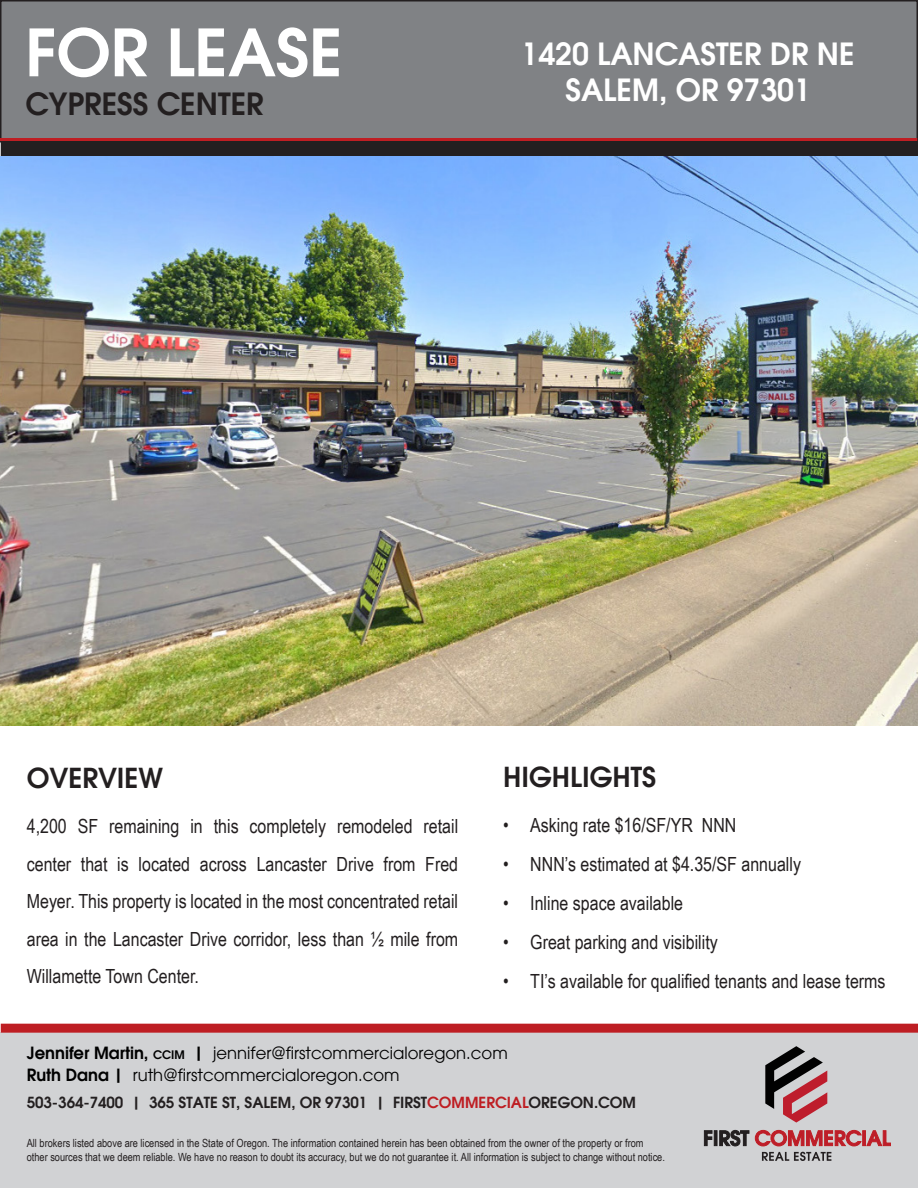
<style>
.page{position:relative;width:918px;height:1188px;background:#fff}
.page>*{position:absolute;margin:0;border:0;box-sizing:border-box;transform-origin:0 0}
.t1{font:600 64.5px "Avant Garde";color:#fff}
.t2{font:600 30px/36px "Avant Garde";color:#fff;text-align:center}
.t3{font:600 30px "Avant Garde";color:#231f20}
.t4{font:600 27px "Avant Garde";color:#231f20}
.t5{font:19.5px/37.5px "Arial Narrow";color:#231f20;text-align:justify}
.t6{font:16.5px/22.5px "Avant Garde";color:#000}
.t7{font:600 15px "Avant Garde";color:#231f20}
.t8{font:11.25px/13.5px "Arial Narrow";color:#231f20}
.s1{font-weight:600}
.s2{font-weight:600;font-size:11.55px}
.s3{color:#be1e23}
</style>
<div class="page">
<div style="left:0;top:1033px;width:918px;height:155px;background:#d1d2d4"></div>
<div style="left:1px;top:1px;width:916px;height:141px;background:#808285"></div>
<div style="left:0;top:0;width:918px;height:142px;border:2px solid #231f20"></div>
<img style="left:0;top:156px;width:918px;height:570px">
<div style="left:1px;top:141px;width:917px;height:15px;background:#231f20"></div>
<div style="left:1px;top:1024px;width:917px;height:9px;background:#be1e23"></div>
<svg style="left:765px;top:1046px;width:62px;height:77px"></svg>
<svg style="left:704px;top:1131px;width:8px;height:15px"></svg>
<hr style="left:714px;top:1131px;width:3px;height:15px;background:#231f20">
<svg style="left:720px;top:1130px;width:29px;height:16px"></svg>
<svg style="left:755px;top:1130px;width:136px;height:16px"></svg>
<svg style="left:762px;top:1152px;width:69px;height:9px"></svg>
<hr style="left:0;top:138px;width:917px;height:3px;background:#be1e23">
<h1 class="t1" style="left:26px;top:27px;width:319px">FOR LEASE</h1>
<h2 class="t3" style="left:26px;top:93px;width:240px">CYPRESS CENTER</h2>
<h2 class="t2" style="left:522px;top:38px;width:335px">1420 LANCASTER DR NE<br>SALEM, OR 97301</h2>
<h3 class="t4" style="left:27px;top:768px;width:138px">OVERVIEW</h3>
<p class="t5" style="left:27px;top:809px;width:433px">4,200 SF remaining in this completely remodeled retail center that is located across Lancaster Drive from Fred Meyer. This property is located in the most concentrated retail area in the Lancaster Drive corridor, less than ½ mile from Willamette Town Center.</p>
<h3 class="t4" style="left:503px;top:766px;width:154px">HIGHLIGHTS</h3>
<p class="t5" style="left:503px;top:807px;width:235px">• Asking rate $16/SF/YR NNN</p>
<p class="t5" style="left:503px;top:846px;width:299px">• NNN’s estimated at $4.35/SF annually</p>
<p class="t5" style="left:503px;top:885px;width:181px">• Inline space available</p>
<p class="t5" style="left:503px;top:924px;width:216px">• Great parking and visibility</p>
<p class="t5" style="left:503px;top:963px;width:384px">• TI’s available for quali昀椀ed tenants and lease terms</p>
<p class="t6" style="left:27px;top:1042px;width:483px"><span class="s1">Jennifer Martin,</span> <span class="s2">CCIM</span> <span class="s1">|</span> jennifer@firstcommercialoregon.com<br><span class="s1">Ruth Dana</span> <span class="s1">|</span> ruth@firstcommercialoregon.com</p>
<p class="t7" style="left:27px;top:1097px;width:611px">503-364-7400 | 365 STATE ST, SALEM, OR 97301 | FIRST<span class="s3">COMMERCIAL</span>OREGON.COM</p>
<p class="t8" style="left:27px;top:1137px;width:640px">All brokers listed above are licensed in the State of Oregon. The information contained herein has been obtained from the owner of the property or from other sources that we deem reliable. We have no reason to doubt its accuracy, but we do not guarantee it. All information is subject to change without notice.</p>
</div>
